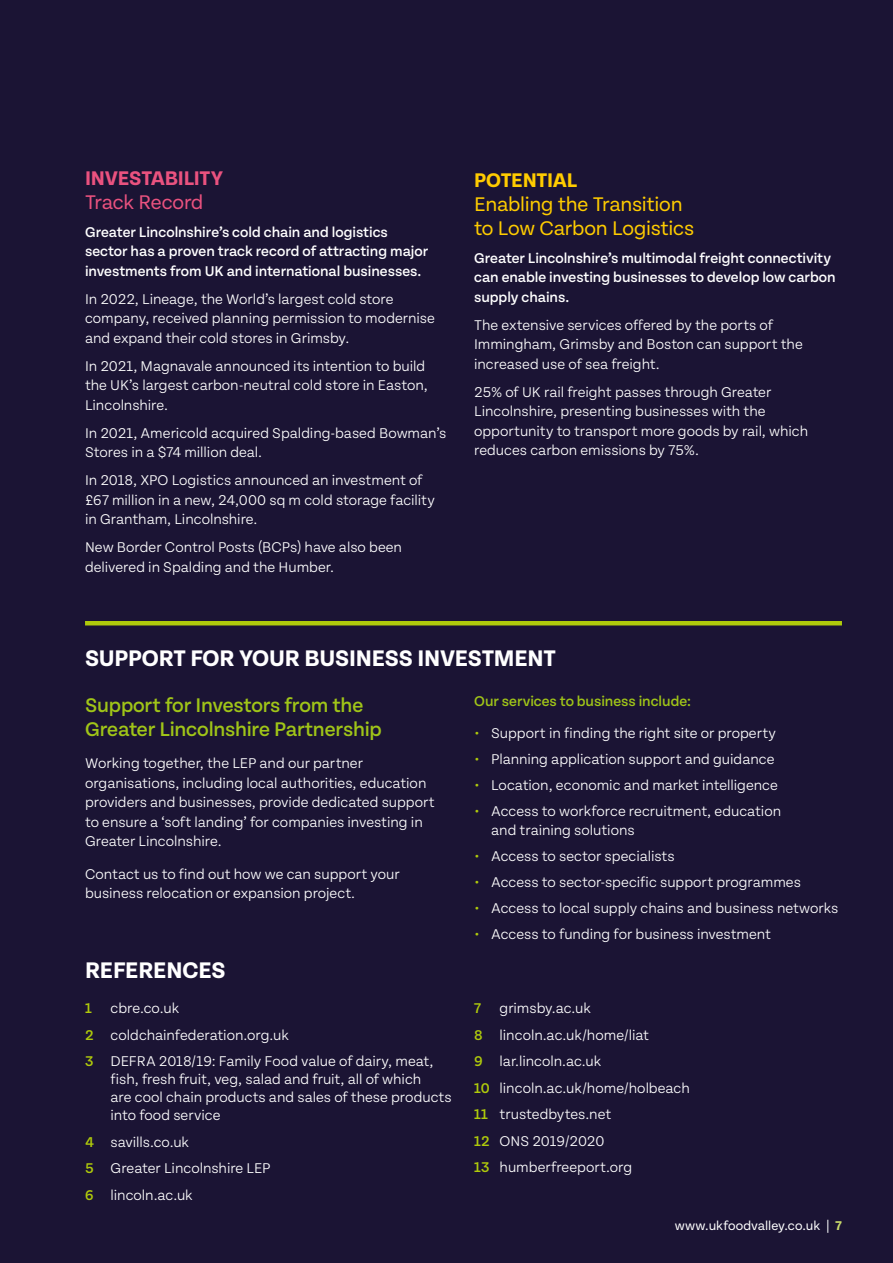
<style>
.page{position:relative;width:893px;height:1263px;background:#1b1434}
.page>*{position:absolute;margin:0;border:0;box-sizing:border-box;transform-origin:0 0}
.t1{font:700 24px "Tenon";letter-spacing:-.01em;color:#fff}
.t2{font:500 21px/24px "Tenon";letter-spacing:-.01em;color:#a0c518}
.t3{font:21px/24px "Tenon";letter-spacing:-.015em;color:#fc0}
.t4{font:700 21px "Tenon";letter-spacing:-.01em;color:#ea527f}
.t5{font:21px "Tenon";letter-spacing:-.01em;color:#ea527f}
.t6{font:700 21px "Tenon";letter-spacing:-.015em;color:#fc0}
.t7{font:300 15px/19.5px "Tenon";letter-spacing:-.005em;color:#fff}
.t8{font:500 15px/19.5px "Tenon";letter-spacing:-.005em;color:#fff}
.t9{font:500 15px "Tenon";color:#a0c518}
.t10{font:13.5px "Tenon";color:#fff}
.s1{font-weight:500;color:#afca0b}
.s2{font-weight:700;color:#cada6b}
</style>
<div class="page">
<hr style="left:85px;top:621px;width:757px;height:4px;background:#afca0b">
<h2 class="t4" style="left:85px;top:167px;width:140px">INVESTABILITY</h2>
<h2 class="t5" style="left:85px;top:191px;width:120px">Track Record</h2>
<p class="t8" style="left:85px;top:222px;width:345px">Greater Lincolnshire’s cold chain and logistics sector has a proven track record of attracting major investments from UK and international businesses.</p>
<p class="t7" style="left:85px;top:289px;width:351px">In 2022, Lineage, the World’s largest cold store company, received planning permission to modernise and expand their cold stores in Grimsby.</p>
<p class="t7" style="left:85px;top:356px;width:344px">In 2021, Magnavale announced its intention to build the UK’s largest carbon-neutral cold store in Easton,<br>Lincolnshire.</p>
<p class="t7" style="left:85px;top:423px;width:363px">In 2021, Americold acquired Spalding-based Bowman’s<br>Stores in a $74 million deal.</p>
<p class="t7" style="left:85px;top:471px;width:351px">In 2018, XPO Logistics announced an investment of £67 million in a new, 24,000 sq m cold storage facility in Grantham, Lincolnshire.</p>
<p class="t7" style="left:85px;top:538px;width:319px">New Border Control Posts (BCPs) have also been delivered in Spalding and the Humber.</p>
<h2 class="t6" style="left:474px;top:169px;width:105px">POTENTIAL</h2>
<h2 class="t3" style="left:474px;top:192px;width:222px">Enabling the Transition to Low Carbon Logistics</h2>
<p class="t8" style="left:474px;top:248px;width:363px">Greater Lincolnshire’s multimodal freight connectivity can enable investing businesses to develop low carbon supply chains.</p>
<p class="t7" style="left:474px;top:315px;width:330px">The extensive services offered by the ports of<br>Immingham, Grimsby and Boston can support the increased use of sea freight.</p>
<p class="t7" style="left:474px;top:382px;width:336px">25% of UK rail freight passes through Greater Lincolnshire, presenting businesses with the opportunity to transport more goods by rail, which reduces carbon emissions by 75%.</p>
<h1 class="t1" style="left:85px;top:645px;width:472px">SUPPORT FOR YOUR BUSINESS INVESTMENT</h1>
<h2 class="t2" style="left:85px;top:694px;width:298px">Support for Investors from the<br>Greater Lincolnshire Partnership</h2>
<p class="t7" style="left:85px;top:754px;width:351px">Working together, the LEP and our partner organisations, including local authorities, education providers and businesses, provide dedicated support to ensure a ‘soft landing’ for companies investing in Greater Lincolnshire.</p>
<p class="t7" style="left:85px;top:864px;width:316px">Contact us to find out how we can support your business relocation or expansion project.</p>
<h1 class="t1" style="left:85px;top:958px;width:142px">REFERENCES</h1>
<p class="t7" style="left:85px;top:995px;width:350px;line-height:26.5px"><span class="s1">1</span> cbre.co.uk<br><span class="s1">2</span> coldchainfederation.org.uk<br><span class="s1">3</span> DEFRA 2018/19: Family Food value of dairy, meat,</p>
<p class="t7" style="left:111px;top:1070px;width:343px;line-height:18px">fish, fresh fruit, veg, salad and fruit, all of which<br>are cool chain products and sales of these products into food service</p>
<p class="t7" style="left:85px;top:1129px;width:187px;line-height:26.5px"><span class="s1">4</span> savills.co.uk<br><span class="s1">5</span> Greater Lincolnshire LEP<br><span class="s1">6</span> lincoln.ac.uk</p>
<p class="t9" style="left:474px;top:693px;width:218px">Our services to business include:</p>
<p class="t7" style="left:474px;top:724px;width:303px"><span class="s1">•</span> Support in finding the right site or property</p>
<p class="t7" style="left:474px;top:749px;width:302px"><span class="s1">•</span> Planning application support and guidance</p>
<p class="t7" style="left:474px;top:775px;width:305px"><span class="s1">•</span> Location, economic and market intelligence</p>
<p class="t7" style="left:491px;top:801px;width:291px;text-indent:-17px"><span class="s1">•</span> Access to workforce recruitment, education and training solutions</p>
<p class="t7" style="left:474px;top:847px;width:202px"><span class="s1">•</span> Access to sector specialists</p>
<p class="t7" style="left:474px;top:872px;width:328px"><span class="s1">•</span> Access to sector-specific support programmes</p>
<p class="t7" style="left:474px;top:898px;width:366px"><span class="s1">•</span> Access to local supply chains and business networks</p>
<p class="t7" style="left:474px;top:924px;width:298px"><span class="s1">•</span> Access to funding for business investment</p>
<p class="t7" style="left:474px;top:995px;width:217px;line-height:26.5px"><span class="s1">7</span> grimsby.ac.uk<br><span class="s1">8</span> lincoln.ac.uk/home/liat<br><span class="s1">9</span> lar.lincoln.ac.uk<br><span class="s1">10</span> lincoln.ac.uk/home/holbeach<br><span class="s1">11</span> trustedbytes.net<br><span class="s1">12</span> ONS 2019/2020<br><span class="s1">13</span> humberfreeport.org</p>
<p class="t10" style="left:675px;top:1218px;width:169px">www.ukfoodvalley.co.uk | <span class="s2">7</span></p>
</div>
